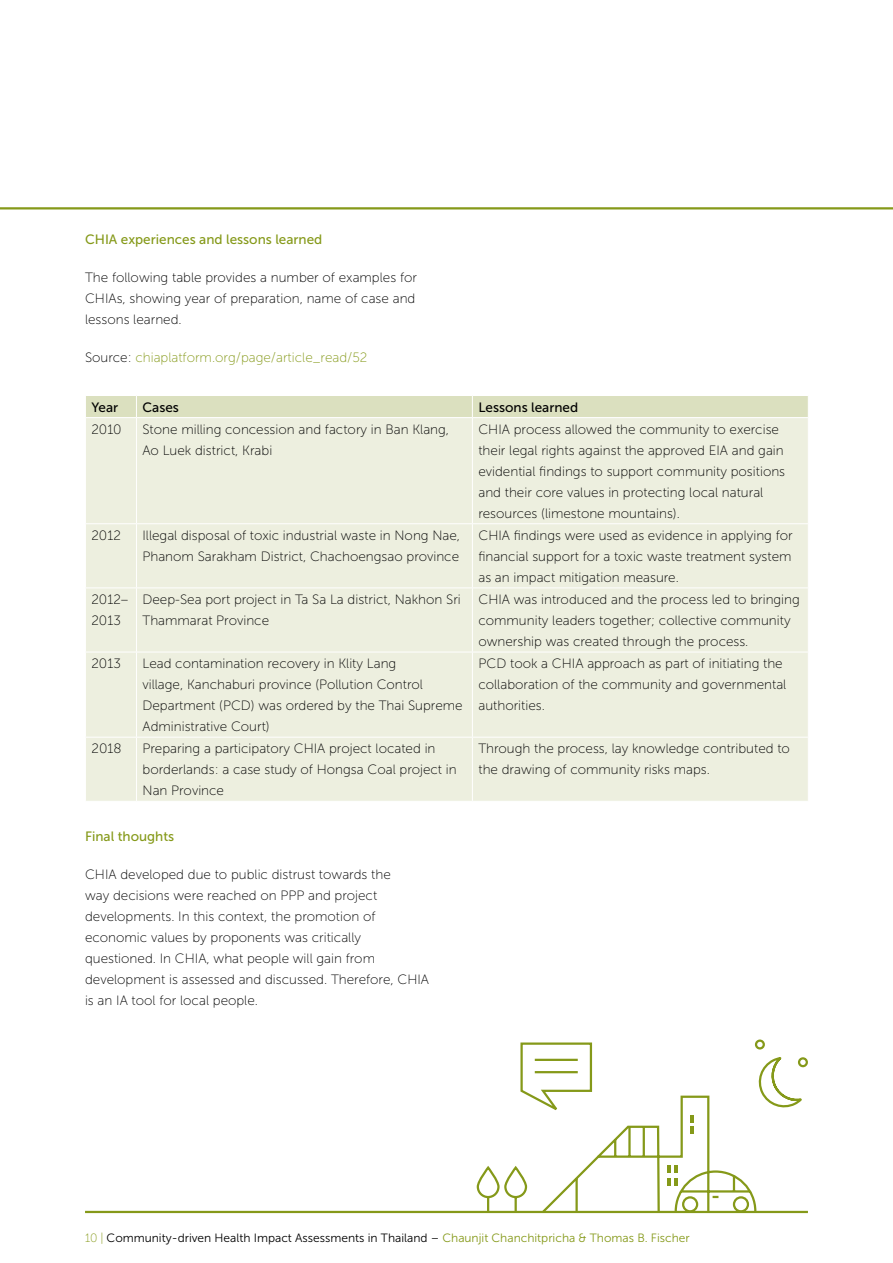
<style>
.page{position:relative;width:893px;height:1263px;background:#fff}
.page>*{position:absolute;margin:0;border:0;box-sizing:border-box;transform-origin:0 0}
.t1{font:13.5px/21px "Museo Sans 100";color:#000}
.t2{font:13.5px "Museo Sans 500";color:#859919}
.t3{font:13.5px "Museo Sans 100";color:#859919}
.t4{font:13.5px "Museo Sans 500";color:#000}
.t5{font:12px "Museo Sans 300";color:#000}
.s1{color:#000}
.s2{font-family:"Museo Slab 100";color:#859919}
.s3{color:#859919}
</style>
<div class="page">
<hr style="left:0;top:207px;width:893px;height:2px;background:#859919">
<svg style="left:476px;top:1039px;width:332px;height:175px"></svg>
<div style="left:86px;top:418px;width:722px;height:383px;background:#edefdf"></div>
<div style="left:86px;top:396px;width:722px;height:21px;background:#dbe0bf"></div>
<hr style="left:136px;top:418px;width:1px;height:105px;background:#fff">
<hr style="left:472px;top:418px;width:1px;height:105px;background:#fff">
<hr style="left:85px;top:523px;width:51px;height:1px;background:#fff">
<hr style="left:136px;top:523px;width:336px;height:1px;background:#fff">
<hr style="left:136px;top:524px;width:1px;height:63px;background:#fff">
<hr style="left:472px;top:523px;width:337px;height:1px;background:#fff">
<hr style="left:472px;top:524px;width:1px;height:63px;background:#fff">
<hr style="left:85px;top:587px;width:51px;height:1px;background:#fff">
<hr style="left:136px;top:587px;width:336px;height:1px;background:#fff">
<hr style="left:136px;top:588px;width:1px;height:64px;background:#fff">
<hr style="left:472px;top:587px;width:337px;height:1px;background:#fff">
<hr style="left:472px;top:588px;width:1px;height:64px;background:#fff">
<hr style="left:85px;top:652px;width:51px;height:1px;background:#fff">
<hr style="left:136px;top:652px;width:336px;height:1px;background:#fff">
<hr style="left:136px;top:652px;width:1px;height:85px;background:#fff">
<hr style="left:472px;top:652px;width:337px;height:1px;background:#fff">
<hr style="left:472px;top:652px;width:1px;height:85px;background:#fff">
<hr style="left:85px;top:737px;width:51px;height:1px;background:#fff">
<hr style="left:136px;top:737px;width:336px;height:1px;background:#fff">
<hr style="left:136px;top:737px;width:1px;height:64px;background:#fff">
<hr style="left:472px;top:737px;width:337px;height:1px;background:#fff">
<hr style="left:472px;top:737px;width:1px;height:64px;background:#fff">
<hr style="left:85px;top:1211px;width:723px;height:2px;background:#859919">
<p class="t2" style="left:85px;top:232px;width:239px">CHIA experiences and lessons learned</p>
<p class="t1" style="left:85px;top:267px;width:333px;text-align:justify">The following table provides a number of examples for CHIAs, showing year of preparation, name of case and lessons learned.</p>
<p class="t3" style="left:85px;top:350px;width:284px"><span class="s1">Source:</span> chiaplatform.org/page/article_read/52</p>
<p class="t4" style="left:91px;top:400px;width:28px">Year</p>
<p class="t4" style="left:142px;top:400px;width:38px">Cases</p>
<p class="t4" style="left:478px;top:400px;width:101px">Lessons learned</p>
<p class="t1" style="left:91px;top:419px;width:32px">2010</p>
<p class="t1" style="left:142px;top:419px;width:308px">Stone milling concession and factory in Ban Klang,<br>Ao Luek district, Krabi</p>
<p class="t1" style="left:478px;top:419px;width:308px">CHIA process allowed the community to exercise their legal rights against the approved EIA and gain evidential findings to support community positions and their core values in protecting local natural resources (limestone mountains).</p>
<p class="t1" style="left:91px;top:525px;width:31px">2012</p>
<p class="t1" style="left:142px;top:525px;width:319px">Illegal disposal of toxic industrial waste in Nong Nae,<br>Phanom Sarakham District, Chachoengsao province</p>
<p class="t1" style="left:478px;top:525px;width:316px;text-align:justify">CHIA findings were used as evidence in applying for financial support for a toxic waste treatment system as an impact mitigation measure.</p>
<p class="t1" style="left:91px;top:589px;width:38px">2012–<br>2013</p>
<p class="t1" style="left:142px;top:589px;width:320px">Deep-Sea port project in Ta Sa La district, Nakhon Sri<br>Thammarat Province</p>
<p class="t1" style="left:478px;top:589px;width:323px">CHIA was introduced and the process led to bringing community leaders together; collective community ownership was created through the process.</p>
<p class="t1" style="left:91px;top:653px;width:31px">2013</p>
<p class="t1" style="left:142px;top:653px;width:322px">Lead contamination recovery in Klity Lang<br>village, Kanchaburi province (Pollution Control Department (PCD) was ordered by the Thai Supreme Administrative Court)</p>
<p class="t1" style="left:478px;top:653px;width:309px">PCD took a CHIA approach as part of initiating the collaboration of the community and governmental authorities.</p>
<p class="t1" style="left:91px;top:738px;width:31px">2018</p>
<p class="t1" style="left:143px;top:738px;width:316px">Preparing a participatory CHIA project located in borderlands: a case study of Hongsa Coal project in<br>Nan Province</p>
<p class="t1" style="left:478px;top:738px;width:313px">Through the process, lay knowledge contributed to the drawing of community risks maps.</p>
<p class="t2" style="left:85px;top:829px;width:91px">Final thoughts</p>
<p class="t1" style="left:85px;top:864px;width:346px">CHIA developed due to public distrust towards the<br>way decisions were reached on PPP and project developments. In this context, the promotion of economic values by proponents was critically questioned. In CHIA, what people will gain from development is assessed and discussed. Therefore, CHIA is an IA tool for local people.</p>
<p class="t5" style="left:85px;top:1231px;width:606px"><span class="s2">10 |</span> Community-driven Health Impact Assessments in Thailand – <span class="s3">Chaunjit Chanchitpricha &amp; Thomas B. Fischer</span></p>
</div>
